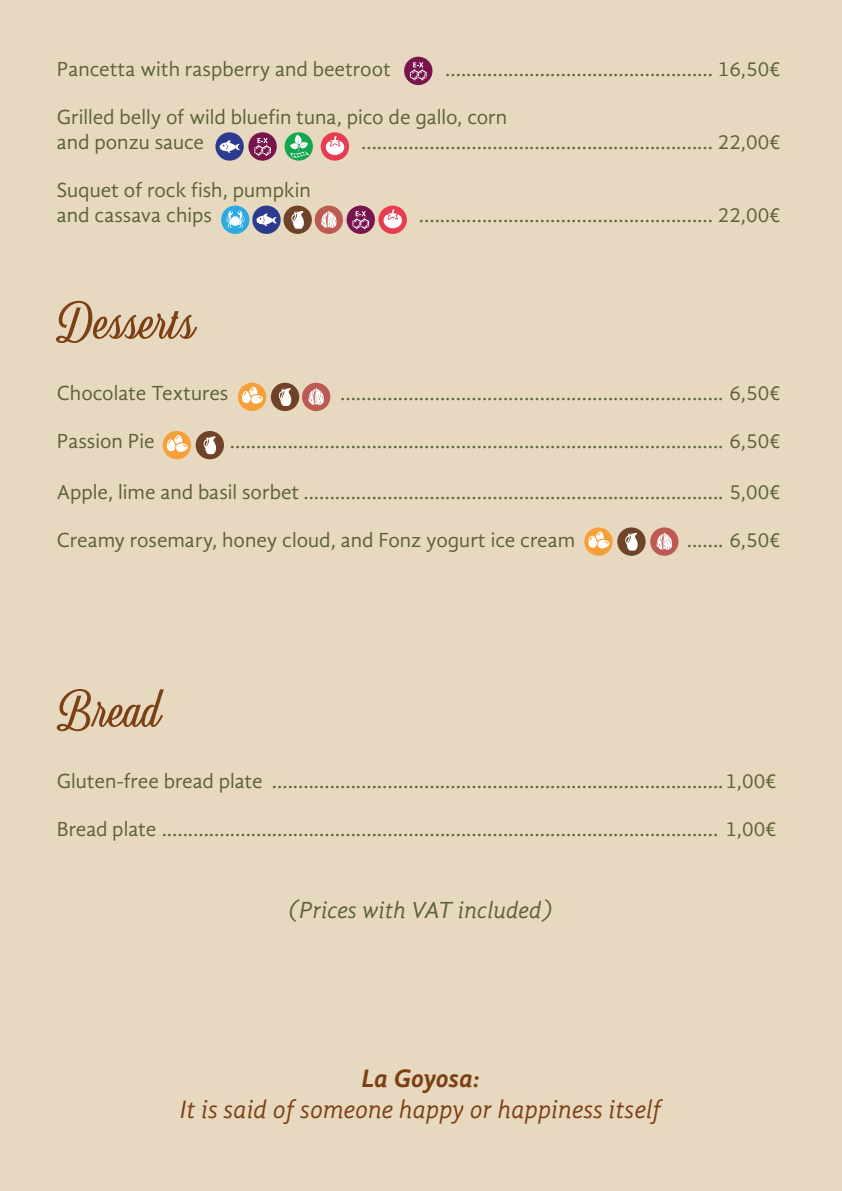
<style>
.page{position:relative;width:842px;height:1191px;background:#e7d9bf}
.page>*{position:absolute;margin:0;border:0;box-sizing:border-box;transform-origin:0 0}
.t1{font:50px "Eastside";color:#7d4015}
.t2{font:italic 26px "Gandhi Sans";color:#7d4015}
.t3{font:italic 700 26px "Gandhi Sans";letter-spacing:-.01em;color:#7d4015}
.t4{font:italic 24px "Gandhi Sans";letter-spacing:-.005em;color:#5c6236}
.t5{font:21px/25.2px "Gandhi Sans";color:#5c6236}
</style>
<div class="page">
<div style="left:271px;top:383px;width:28px;height:28px;background:#6f4327;border-radius:50%"></div>
<svg style="left:279px;top:388px;width:12px;height:18px"></svg>
<div style="left:302px;top:383px;width:28px;height:28px;background:#be5a54;border-radius:50%"></div>
<svg style="left:309px;top:387px;width:15px;height:18px"></svg>
<div style="left:238px;top:383px;width:28px;height:28px;background:#f6a038;border-radius:50%"></div>
<svg style="left:242px;top:386px;width:21px;height:18px"></svg>
<div style="left:196px;top:431px;width:28px;height:28px;background:#6f4327;border-radius:50%"></div>
<svg style="left:204px;top:436px;width:12px;height:18px"></svg>
<div style="left:163px;top:431px;width:28px;height:28px;background:#f6a038;border-radius:50%"></div>
<svg style="left:167px;top:435px;width:21px;height:17px"></svg>
<div style="left:617px;top:527px;width:29px;height:29px;background:#6f4327;border-radius:50%"></div>
<svg style="left:625px;top:532px;width:13px;height:18px"></svg>
<svg style="left:584px;top:527px;width:29px;height:29px"></svg>
<svg style="left:588px;top:531px;width:22px;height:17px"></svg>
<div style="left:404px;top:57px;width:28px;height:28px;background:#78154d;border-radius:50%"></div>
<svg style="left:410px;top:62px;width:17px;height:19px"></svg>
<div style="left:248px;top:132px;width:29px;height:29px;background:#78154d;border-radius:50%"></div>
<svg style="left:254px;top:138px;width:17px;height:18px"></svg>
<div style="left:215px;top:132px;width:29px;height:29px;background:#2c3b8f;border-radius:50%"></div>
<svg style="left:219px;top:140px;width:21px;height:13px"></svg>
<svg style="left:285px;top:132px;width:28px;height:29px"></svg>
<svg style="left:286px;top:132px;width:23px;height:26px"></svg>
<div style="left:321px;top:132px;width:28px;height:29px;background:#e83c52;border-radius:50%"></div>
<svg style="left:326px;top:136px;width:18px;height:19px"></svg>
<div style="left:315px;top:206px;width:28px;height:28px;background:#be5a54;border-radius:50%"></div>
<svg style="left:321px;top:210px;width:16px;height:18px"></svg>
<div style="left:283px;top:206px;width:29px;height:28px;background:#6f4327;border-radius:50%"></div>
<svg style="left:291px;top:211px;width:13px;height:18px"></svg>
<div style="left:347px;top:206px;width:28px;height:28px;background:#78154d;border-radius:50%"></div>
<svg style="left:352px;top:211px;width:17px;height:18px"></svg>
<div style="left:378px;top:206px;width:29px;height:28px;background:#e83c52;border-radius:50%"></div>
<svg style="left:384px;top:209px;width:18px;height:19px"></svg>
<div style="left:252px;top:206px;width:29px;height:28px;background:#2c3b8f;border-radius:50%"></div>
<svg style="left:256px;top:213px;width:21px;height:13px"></svg>
<div style="left:221px;top:206px;width:28px;height:28px;background:#2babe2;border-radius:50%"></div>
<svg style="left:226px;top:210px;width:19px;height:18px"></svg>
<div style="left:650px;top:527px;width:28px;height:29px;background:#be5a54;border-radius:50%"></div>
<svg style="left:657px;top:532px;width:15px;height:18px"></svg>
<p class="t5" style="left:57px;top:56px;width:336px">Pancetta with raspberry and beetroot</p>
<p class="t5" style="left:445px;top:56px;width:337px">................................................... 16,50€</p>
<p class="t5" style="left:57px;top:104px;width:452px">Grilled belly of wild bluefin tuna, pico de gallo, corn and ponzu sauce</p>
<p class="t5" style="left:361px;top:129px;width:421px">................................................................... 22,00€</p>
<p class="t5" style="left:57px;top:177px;width:256px">Suquet of rock fish, pumpkin and cassava chips</p>
<h1 class="t1" style="left:56px;top:291px;width:140px">Desserts</h1>
<p class="t5" style="left:419px;top:202px;width:363px">........................................................ 22,00€</p>
<p class="t5" style="left:57px;top:380px;width:173px">Chocolate Textures</p>
<p class="t5" style="left:340px;top:380px;width:442px">......................................................................... 6,50€</p>
<p class="t5" style="left:57px;top:428px;width:99px">Passion Pie</p>
<p class="t5" style="left:230px;top:428px;width:552px">.............................................................................................. 6,50€</p>
<p class="t5" style="left:57px;top:479px;width:725px">Apple, lime and basil sorbet ................................................................................ 5,00€</p>
<p class="t5" style="left:57px;top:527px;width:520px">Creamy rosemary, honey cloud, and Fonz yogurt ice cream</p>
<p class="t5" style="left:687px;top:527px;width:95px">....... 6,50€</p>
<h1 class="t1" style="left:57px;top:679px;width:105px">Bread</h1>
<p class="t5" style="left:57px;top:768px;width:722px">Gluten-free bread plate ......................................................................................1,00€</p>
<p class="t5" style="left:57px;top:816px;width:722px">Bread plate .......................................................................................................... 1,00€</p>
<p class="t4" style="left:289px;top:896px;width:265px">(Prices with VAT included)</p>
<p class="t3" style="left:362px;top:1063px;width:119px">La Goyosa:</p>
<p class="t2" style="left:180px;top:1094px;width:483px">It is said of someone happy or happiness itself</p>
</div>
